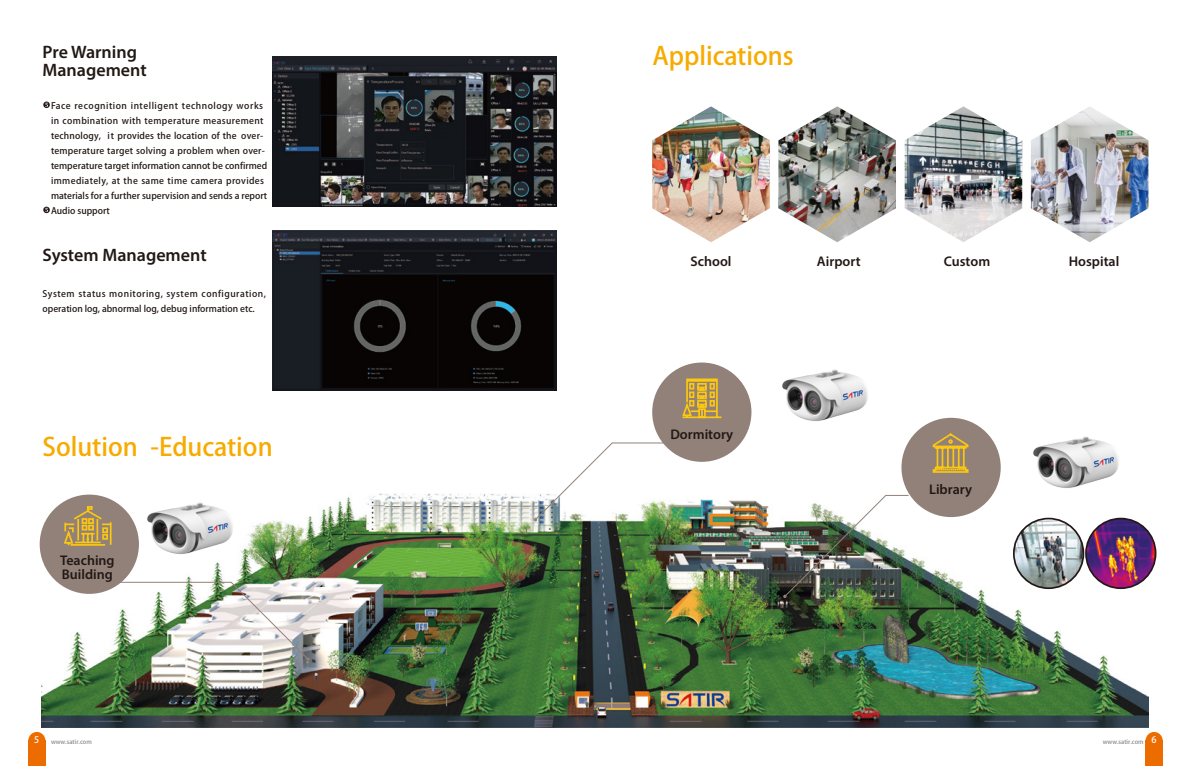
<style>
.page{position:relative;width:1191px;height:766px;background:#fff}
.page>*{position:absolute;margin:0;border:0;box-sizing:border-box;transform-origin:0 0}
.t1{font:25px "Source Han Sans CN";color:#f7ab00}
.t2{font:800 25px "Source Han Sans CN";color:#f7ab00}
.t3{font:600 18px/18px "Myriad Pro";color:#221815}
.t4{font:600 14px/14px "Myriad Pro";color:#221815}
.t5{font:300 9px/15px "Myriad Pro";letter-spacing:.02em;color:#221815}
.t6{font:300 9px/15px "Myriad Pro";letter-spacing:.05em;color:#221815}
.t7{font:700 9px "Lato";color:#fff}
.t8{font:700 6px "Lato";color:#898989}
.s1{font-weight:800}
.s2{font-size:9px;color:#fff}
</style>
<div class="page">
<img style="left:41px;top:493px;width:1107px;height:234px">
<svg style="left:1145px;top:731px;width:17px;height:17px"></svg>
<div style="left:1145px;top:740px;width:17px;height:25px;background:#ed6c00"></div>
<svg style="left:28px;top:731px;width:17px;height:17px"></svg>
<div style="left:28px;top:740px;width:17px;height:25px;background:#ed6c00"></div>
<div style="left:40px;top:494px;width:99px;height:99px;background:#928178;border-radius:50%"></div>
<div style="left:652px;top:362px;width:99px;height:99px;background:#928178;border-radius:50%"></div>
<div style="left:901px;top:417px;width:99px;height:100px;background:#928178;border-radius:50%"></div>
<svg style="left:43px;top:101px;width:7px;height:7px"></svg>
<svg style="left:43px;top:206px;width:7px;height:7px"></svg>
<img style="left:652px;top:106px;width:118px;height:136px">
<img style="left:778px;top:106px;width:118px;height:136px">
<img style="left:904px;top:106px;width:118px;height:136px">
<img style="left:1030px;top:107px;width:118px;height:135px">
<svg style="left:682px;top:378px;width:40px;height:41px"></svg>
<svg style="left:64px;top:506px;width:48px;height:40px"></svg>
<svg style="left:932px;top:433px;width:37px;height:40px"></svg>
<img style="left:783px;top:494px;width:126px;height:104px">
<svg style="left:534px;top:442px;width:133px;height:79px"></svg>
<img style="left:113px;top:581px;width:197px;height:79px">
<img style="left:1013px;top:518px;width:70px;height:70px;border-radius:35px">
<div style="left:1013px;top:517px;width:71px;height:72px;border:2px solid #221815;border-radius:50%"></div>
<img style="left:1086px;top:518px;width:69px;height:70px;border-radius:35px">
<div style="left:1085px;top:517px;width:71px;height:72px;border:2px solid #221815;border-radius:50%"></div>
<img style="left:272px;top:57px;width:284px;height:149px">
<img style="left:272px;top:231px;width:284px;height:159px">
<img style="left:127px;top:493px;width:125px;height:83px">
<img style="left:782px;top:369px;width:86px;height:52px">
<img style="left:1013px;top:436px;width:125px;height:74px">
<h2 class="t3" style="left:43px;top:43px;width:106px">Pre Warning<br>Management</h2>
<p class="t5" style="left:51px;top:98px;width:218px">Face recognition intelligent technology works in combination with temperature measurement technology,<br>temperature target solving a problem when over&shy;temperature target information cannot be confirmed immediately, at the same time camera provides materials for a further supervision and sends a report Audio support</p>
<p class="t5" style="left:107px;top:129px;width:157px">it provides the location of the over-</p>
<h2 class="t3" style="left:43px;top:246px;width:166px">System Management</h2>
<p class="t6" style="left:43px;top:287px;width:225px">System status monitoring, system configuration, operation log, abnormal log, debug information etc.</p>
<h1 class="t1" style="left:43px;top:431px;width:232px"><span class="s1">Solution</span> -Education</h1>
<h3 class="t4" style="left:60px;top:552px;width:56px">Teaching<br>Building</h3>
<h1 class="t2" style="left:652px;top:40px;width:143px">Applications</h1>
<h3 class="t4" style="left:690px;top:253px;width:43px">School</h3>
<h3 class="t4" style="left:817px;top:253px;width:45px">Airport</h3>
<h3 class="t4" style="left:670px;top:427px;width:64px">Dormitory</h3>
<h3 class="t4" style="left:943px;top:253px;width:48px">Custom</h3>
<h3 class="t4" style="left:1068px;top:253px;width:52px">Hospital</h3>
<h3 class="t4" style="left:929px;top:481px;width:44px">Library</h3>
<p class="t7" style="left:34px;top:734px;width:7px">5</p>
<p class="t8" style="left:51px;top:737px;width:42px">www.satir.com</p>
<p class="t8" style="left:1102px;top:737px;width:55px">www.satir.com <span class="s2">6</span></p>
</div>
